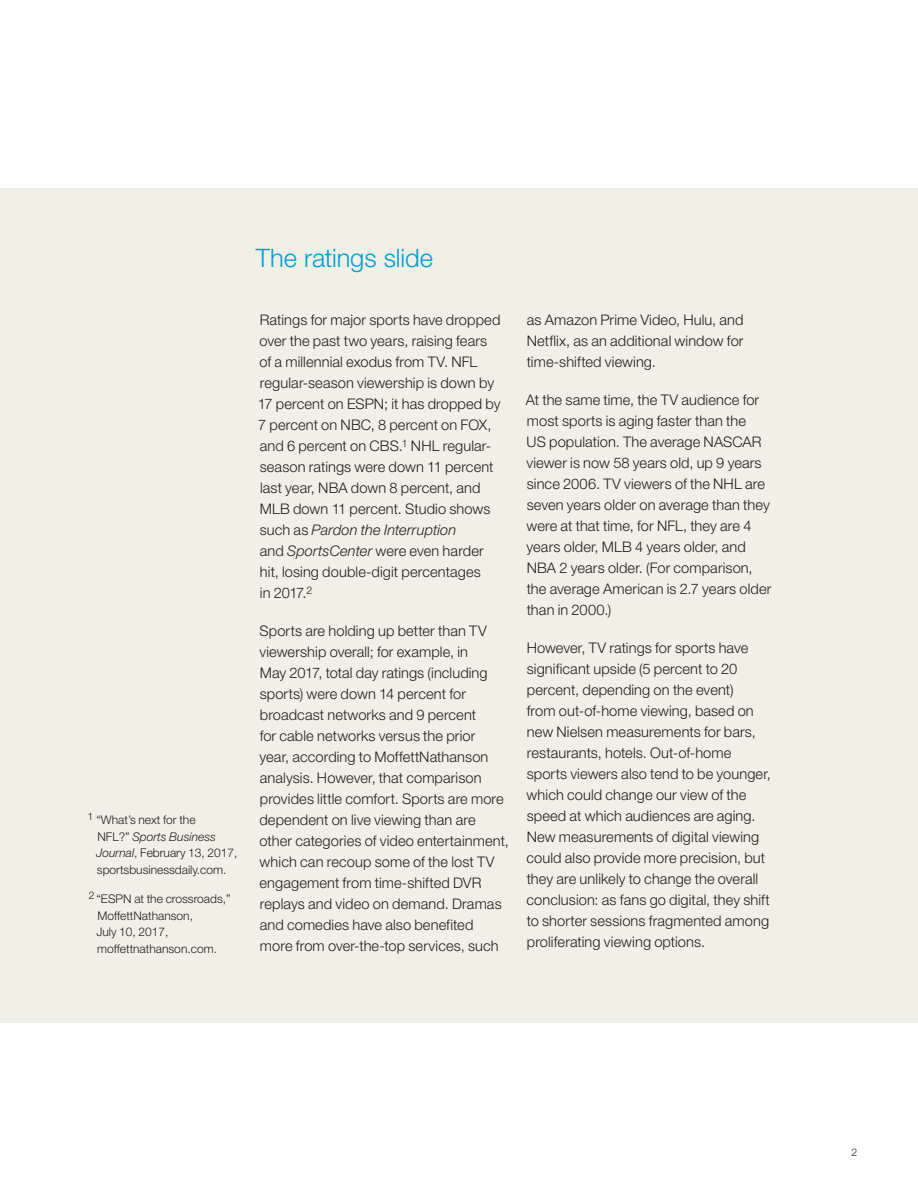
<style>
.page{position:relative;width:918px;height:1188px;background:#fff}
.page>*{position:absolute;margin:0;border:0;box-sizing:border-box;transform-origin:0 0}
.t1{font:300 25.5px "Helvetica Neue LT Std";letter-spacing:-.005em;color:#009fd2}
.t2{font:300 14.7px/21px "Helvetica Neue LT Std";letter-spacing:.005em;color:#231f20}
.t3{font:300 12px/16.5px "Helvetica Neue LT Std";color:#231f20}
.t4{font:300 10.5px "Helvetica Neue LT Std";color:#231f20}
.s1{font-style:italic}
</style>
<div class="page">
<div style="left:0;top:188px;width:918px;height:835px;background:#f1f0e6"></div>
<p class="t3" style="left:96px;top:812px;width:143px;text-indent:-9px"><sup>1</sup> “What’s next for the<br>NFL?” <span class="s1">Sports Business<br>Journal</span>, February 13, 2017, sportsbusinessdaily.com.</p>
<p class="t3" style="left:96px;top:890px;width:136px;text-indent:-8px"><sup>2</sup> “ESPN at the crossroads,”<br>MoffettNathanson,<br>July 10, 2017, moffettnathanson.com.</p>
<h1 class="t1" style="left:256px;top:243px;width:179px">The ratings slide</h1>
<p class="t2" style="left:258px;top:309px;width:244px">Ratings for major sports have dropped over the past two years, raising fears of a millennial exodus from TV. NFL regular-season viewership is down by 17 percent on ESPN; it has dropped by 7 percent on NBC, 8 percent on FOX, and 6 percent on CBS.<sup>1</sup> NHL regular&shy;season ratings were down 11 percent last year, NBA down 8 percent, and MLB down 11 percent. Studio shows such as <span class="s1">Pardon the Interruption<br></span>and <span class="s1">SportsCenter</span> were even harder hit, losing double-digit percentages<br>in 2017.<sup>2</sup></p>
<p class="t2" style="left:259px;top:620px;width:251px">Sports are holding up better than TV viewership overall; for example, in<br>May 2017, total day ratings (including sports) were down 14 percent for broadcast networks and 9 percent<br>for cable networks versus the prior<br>year, according to MoffettNathanson analysis. However, that comparison provides little comfort. Sports are more dependent on live viewing than are other categories of video entertainment, which can recoup some of the lost TV engagement from time-shifted DVR replays and video on demand. Dramas and comedies have also benefited more from over-the-top services, such</p>
<p class="t2" style="left:527px;top:309px;width:218px;text-align:justify">as Amazon Prime Video, Hulu, and Netflix, as an additional window for time-shifted viewing.</p>
<p class="t2" style="left:526px;top:389px;width:247px">At the same time, the TV audience for most sports is aging faster than the<br>US population. The average NASCAR viewer is now 58 years old, up 9 years since 2006. TV viewers of the NHL are seven years older on average than they were at that time, for NFL, they are 4 years older, MLB 4 years older, and NBA 2 years older. (For comparison, the average American is 2.7 years older than in 2000.)</p>
<p class="t2" style="left:526px;top:637px;width:246px">However, TV ratings for sports have significant upside (5 percent to 20 percent, depending on the event)<br>from out-of-home viewing, based on new Nielsen measurements for bars, restaurants, hotels. Out-of-home sports viewers also tend to be younger, which could change our view of the speed at which audiences are aging.<br>New measurements of digital viewing could also provide more precision, but they are unlikely to change the overall conclusion: as fans go digital, they shift to shorter sessions fragmented among proliferating viewing options.</p>
<p class="t4" style="left:852px;top:1145px;width:7px">2</p>
</div>
